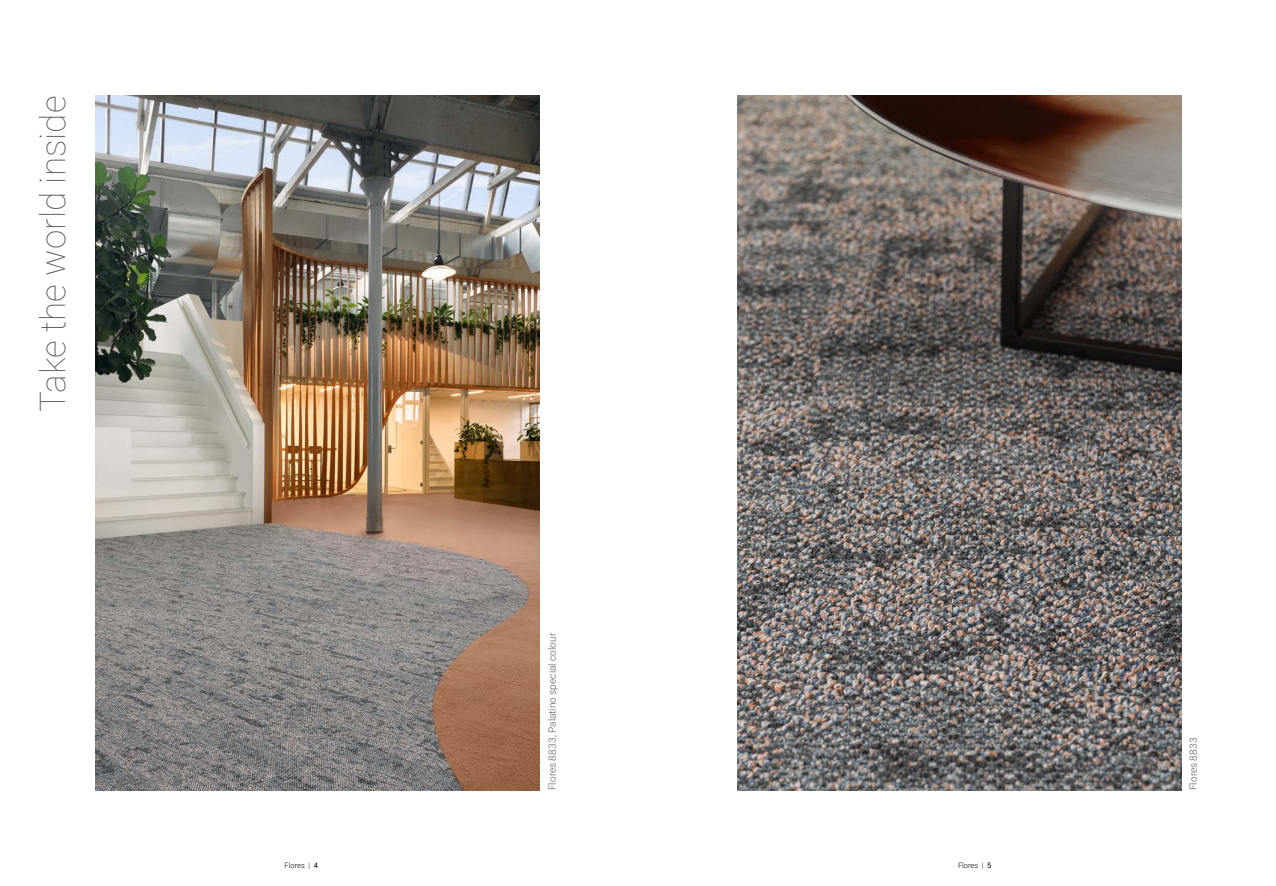
<style>
.page{position:relative;width:1276px;height:886px;background:#fff}
.page>*{position:absolute;margin:0;border:0;box-sizing:border-box;transform-origin:0 0}
.t1{font:100 35px "Roboto";color:#58595b}
.t2{font:300 10px "Roboto";letter-spacing:.01em;color:#58595b}
.t3{font:300 7.5px "Roboto";color:#000}
.s1{font-weight:400}
</style>
<div class="page">
<img style="left:96px;top:96px;width:444px;height:694px">
<img style="left:737px;top:96px;width:444px;height:694px">
<h1 class="t1" style="left:28px;top:412px;width:317px;rotate:-90deg">Take the world inside</h1>
<p class="t2" style="left:545px;top:790px;width:159px;rotate:-90deg">Flores 8833, Palatino special colour</p>
<p class="t3" style="left:284px;top:860px;width:35px">Flores | <span class="s1">4</span></p>
<p class="t3" style="left:958px;top:860px;width:35px">Flores | <span class="s1">5</span></p>
<p class="t2" style="left:1186px;top:790px;width:54px;rotate:-90deg">Flores 8833</p>
</div>
